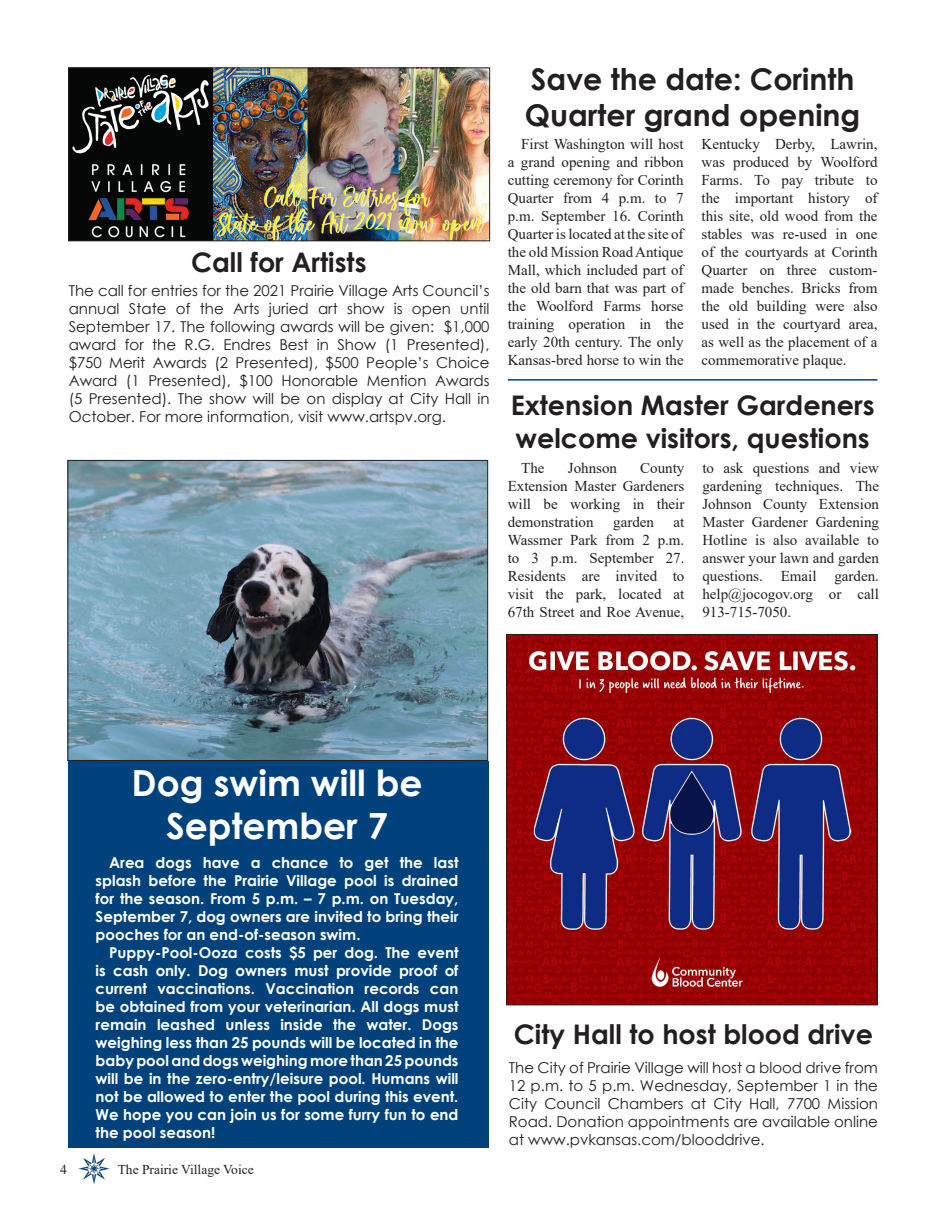
<style>
.page{position:relative;width:945px;height:1215px;background:#fff}
.page>*{position:absolute;margin:0;border:0;box-sizing:border-box;transform-origin:0 0}
.t1{font:700 36px/43.2px "Century Gothic";color:#fff;text-align:center}
.t2{font:700 30px/36px "Century Gothic";color:#231f20}
.t3{font:700 27px/32.4px "Century Gothic";color:#231f20}
.t4{font:15px/18px "Times New Roman";color:#231f20;text-align:justify}
.t5{font:700 15px/18px "Century Gothic";color:#fff;text-align:justify}
.t6{font:15px/18px "Century Gothic";color:#231f20;text-align:justify}
.t7{font:13.5px "Times New Roman";color:#231f20}
</style>
<div class="page">
<img style="left:78px;top:1153px;width:32px;height:31px">
<img style="left:70px;top:462px;width:416px;height:297px">
<div style="left:68px;top:460px;width:420px;height:301px;border:1px solid #231f20"></div>
<div style="left:68px;top:761px;width:420px;height:386px;background:#01427c"></div>
<img style="left:508px;top:636px;width:368px;height:367px">
<div style="left:506px;top:634px;width:372px;height:371px;border:1px solid #231f20"></div>
<img style="left:70px;top:70px;width:418px;height:169px">
<div style="left:68px;top:68px;width:422px;height:173px;border:1px solid #231f20"></div>
<hr style="left:508px;top:379px;width:370px;height:2px;background:#01427c">
<p class="t3" style="left:191px;top:245px;width:177px">Call for Artists</p>
<p class="t6" style="left:69px;top:281px;width:422px">The call for entries for the 2021 Prairie Village Arts Council’s annual State of the Arts juried art show is open until September 17. The following awards will be given: $1,000 award for the R.G. Endres Best in Show (1 Presented), $750 Merit Awards (2 Presented), $500 People’s Choice Award (1 Presented), $100 Honorable Mention Awards (5 Presented). The show will be on display at City Hall in October. For more information, visit www.artspv.org.</p>
<p class="t2" style="left:525px;top:60px;width:337px">Save the date: Corinth<br>Quarter grand opening</p>
<p class="t4" style="left:508px;top:135px;width:177px;text-indent:14px">First Washington will host a grand opening and ribbon cutting ceremony for Corinth Quarter from 4 p.m. to 7 p.m. September 16. Corinth Quarter is located at the site of the old Mission Road Antique Mall, which included part of the old barn that was part of the Woolford Farms horse training operation in the early 20th century. The only Kansas-bred horse to win the</p>
<p class="t4" style="left:702px;top:135px;width:177px">Kentucky Derby, Lawrin, was produced by Woolford Farms. To pay tribute to the important history of this site, old wood from the stables was re-used in one of the courtyards at Corinth Quarter on three custom&shy;made benches. Bricks from the old building were also used in the courtyard area, as well as the placement of a commemorative plaque.</p>
<p class="t3" style="left:511px;top:388px;width:365px">Extension Master Gardeners welcome visitors, questions</p>
<p class="t4" style="left:521px;top:458px;width:25px">The</p>
<p class="t4" style="left:568px;top:458px;width:51px">Johnson</p>
<p class="t4" style="left:508px;top:458px;width:178px;text-indent:132px">County Extension Master Gardeners will be working in their demonstration</p>
<p class="t4" style="left:613px;top:512px;width:42px">garden</p>
<p class="t4" style="left:508px;top:512px;width:178px;text-indent:166px">at Wassmer Park from 2 p.m. to 3 p.m. September 27.<br>Residents are invited to visit the park, located at 67th Street and Roe Avenue,</p>
<p class="t4" style="left:702px;top:458px;width:178px">to ask questions and view gardening techniques. The Johnson County Extension Master Gardener Gardening Hotline is also available to answer your lawn and garden questions. Email garden. help@jocogov.org or call 913-715-7050.</p>
<p class="t1" style="left:132px;top:760px;width:292px">Dog swim will be<br>September 7</p>
<p class="t5" style="left:96px;top:853px;width:364px;text-indent:14px">Area dogs have a chance to get the last splash before the Prairie Village pool is drained for the season. From 5 p.m. – 7 p.m. on Tuesday, September 7, dog owners are invited to bring their pooches for an end-of-season swim.</p>
<p class="t5" style="left:96px;top:943px;width:364px;text-indent:14px">Puppy-Pool-Ooza costs $5 per dog. The event is cash only. Dog owners must provide proof of current vaccinations. Vaccination records can be obtained from your veterinarian. All dogs must remain leashed unless inside the water. Dogs weighing less than 25 pounds will be located in the baby pool and dogs weighing more than 25 pounds will be in the zero-entry/leisure pool. Humans will not be allowed to enter the pool during this event.<br>We hope you can join us for some furry fun to end the pool season!</p>
<p class="t7" style="left:60px;top:1160px;width:8px">4</p>
<p class="t7" style="left:118px;top:1160px;width:138px">The Prairie Village Voice</p>
<p class="t3" style="left:514px;top:1017px;width:361px">City Hall to host blood drive</p>
<p class="t6" style="left:509px;top:1059px;width:371px">The City of Prairie Village will host a blood drive from 12 p.m. to 5 p.m. Wednesday, September 1 in the City Council Chambers at City Hall, 7700 Mission Road. Donation appointments are available online at www.pvkansas.com/blooddrive.</p>
</div>
